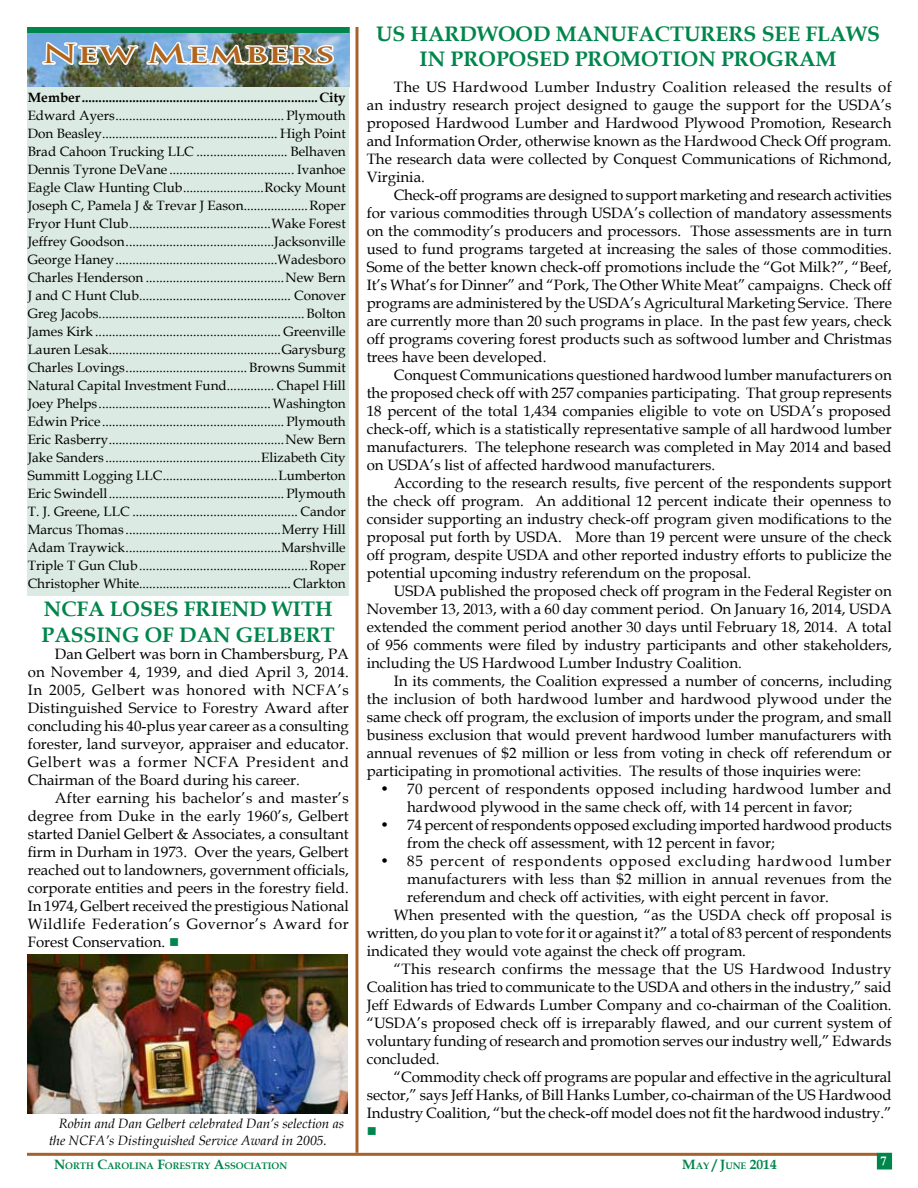
<style>
.page{position:relative;width:918px;height:1188px;background:#fff}
.page>*{position:absolute;margin:0;border:0;box-sizing:border-box;transform-origin:0 0}
.t1{font:700 25.5px "Trajan Pro";letter-spacing:-.01em;color:#b1641c;scale:1.5 1}
.t2{font:700 21px/25.2px "Book Antiqua";color:#00854b;text-align:center}
.t3{font:15px/18px "Book Antiqua";color:#000;text-align:justify}
.t4{font:15px "Book Antiqua";letter-spacing:.025em;color:#000}
.t5{font:15px "Book Antiqua";letter-spacing:.05em;color:#000}
.t6{font:13.5px/18px "Book Antiqua";color:#000;text-align:justify}
.t7{font:italic 13.5px/16.5px "Book Antiqua";color:#000}
.t8{font:700 13.5px "Book Antiqua";color:#000}
.t9{font:700 13.5px "Book Antiqua";color:#00854b}
.t10{font:13.5px "Wingdings";color:#00854b}
.t11{font:700 9.45px "Book Antiqua";color:#00854b}
.s1{color:#00854b}
.s2{font-size:13.5px}
.s3{font-size:9.45px}
</style>
<div class="page">
<hr style="left:27px;top:1153px;width:850px;height:3px;background:#a86129">
<div style="left:878px;top:1154px;width:13px;height:15px;background:#00854b"></div>
<div style="left:877px;top:1153px;width:15px;height:17px;border:2px solid #00854b"></div>
<div style="left:27px;top:85px;width:322px;height:511px;background:#dbeae2"></div>
<hr style="left:356px;top:27px;width:2px;height:1126px;background:#a86129">
<img style="left:28px;top:33px;width:321px;height:53px">
<div style="left:27px;top:27px;width:323px;height:6px;background:#00854b"></div>
<img style="left:41px;top:33px;width:295px;height:54px">
<img style="left:28px;top:954px;width:320px;height:159px">
<h1 class="t1" style="left:42px;top:38px;width:197px">New Members</h1>
<p class="t8" style="left:28px;top:88px;width:319px">MEMBER......................................................................CITY</p>
<p class="t6" style="left:28px;top:106px;width:320px">Edward Ayers.................................................. Plymouth Don Beasley.................................................... High Point Brad Cahoon Trucking LLC ........................... Belhaven Dennis Tyrone DeVane ..................................... Ivanhoe Eagle Claw Hunting Club........................Rocky Mount Joseph C, Pamela J &amp; Trevar J Eason...................Roper Fryor Hunt Club..........................................Wake Forest Jeffrey Goodson............................................Jacksonville George Haney................................................Wadesboro Charles Henderson .........................................New Bern J and C Hunt Club............................................. Conover Greg Jacobs............................................................. Bolton James Kirk ....................................................... Greenville Lauren Lesak...................................................Garysburg Charles Lovings.................................... Browns Summit Natural Capital Investment Fund.............. Chapel Hill Joey Phelps................................................... Washington Edwin Price...................................................... Plymouth Eric Rasberry....................................................New Bern Jake Sanders ..............................................Elizabeth City Summitt Logging LLC..................................Lumberton Eric Swindell.................................................... Plymouth T. J. Greene, LLC ................................................. Candor Marcus Thomas ..............................................Merry Hill Adam Traywick..............................................Marshville Triple T Gun Club..................................................Roper Christopher White............................................. Clarkton</p>
<h2 class="t2" style="left:42px;top:597px;width:293px;text-align:left">NCFA LOSES FRIEND WITH<br>PASSING OF DAN GELBERT</h2>
<p class="t3" style="left:28px;top:645px;width:323px;text-indent:27px">Dan Gelbert was born in Chambersburg, PA on November 4, 1939, and died April 3, 2014.<br>In 2005, Gelbert was honored with NCFA’s Distinguished Service to Forestry Award after concluding his 40-plus year career as a consulting forester, land surveyor, appraiser and educator.<br>Gelbert was a former NCFA President and Chairman of the Board during his career.</p>
<p class="t3" style="left:28px;top:789px;width:323px;text-indent:27px">After earning his bachelor’s and master’s degree from Duke in the early 1960’s, Gelbert started Daniel Gelbert &amp; Associates, a consultant firm in Durham in 1973. Over the years, Gelbert reached out to landowners, government officials, corporate entities and peers in the forestry field.<br>In 1974, Gelbert received the prestigious National Wildlife Federation’s Governor’s Award for Forest Conservation. <span class="s1">■</span></p>
<p class="t7" style="left:49px;top:1115px;width:297px;text-indent:10px">Robin and Dan Gelbert celebrated Dan’s selection as the NCFA’s Distinguished Service Award in 2005.</p>
<h2 class="t2" style="left:376px;top:21px;width:505px">US HARDWOOD MANUFACTURERS SEE FLAWS<br>IN PROPOSED PROMOTION PROGRAM</h2>
<p class="t3" style="left:367px;top:77px;width:526px;text-indent:27px">The US Hardwood Lumber Industry Coalition released the results of an industry research project designed to gauge the support for the USDA’s proposed Hardwood Lumber and Hardwood Plywood Promotion, Research and Information Order, otherwise known as the Hardwood Check Off program.<br>The research data were collected by Conquest Communications of Richmond, Virginia.</p>
<p class="t3" style="left:367px;top:185px;width:527px;text-indent:27px">Check-off programs are designed to support marketing and research activities for various commodities through USDA’s collection of mandatory assessments on the commodity’s producers and processors. Those assessments are in turn used to fund programs targeted at increasing the sales of those commodities.<br>Some of the better known check-off promotions include the “Got Milk?”, “Beef, It’s What’s for Dinner” and “Pork, The Other White Meat” campaigns. Check off programs are administered by the USDA’s Agricultural Marketing Service. There are currently more than 20 such programs in place. In the past few years, check off programs covering forest products such as softwood lumber and Christmas trees have been developed.</p>
<p class="t3" style="left:367px;top:365px;width:527px;text-indent:27px">Conquest Communications questioned hardwood lumber manufacturers on the proposed check off with 257 companies participating. That group represents 18 percent of the total 1,434 companies eligible to vote on USDA’s proposed check-off, which is a statistically representative sample of all hardwood lumber manufacturers. The telephone research was completed in May 2014 and based on USDA’s list of affected hardwood manufacturers.</p>
<p class="t3" style="left:367px;top:473px;width:527px;text-indent:27px">According to the research results, five percent of the respondents support the check off program. An additional 12 percent indicate their openness to consider supporting an industry check-off program given modifications to the proposal put forth by USDA. More than 19 percent were unsure of the check off program, despite USDA and other reported industry efforts to publicize the potential upcoming industry referendum on the proposal.</p>
<p class="t3" style="left:367px;top:581px;width:527px;text-indent:27px">USDA published the proposed check off program in the Federal Register on November 13, 2013, with a 60 day comment period. On January 16, 2014, USDA extended the comment period another 30 days until February 18, 2014. A total of 956 comments were filed by industry participants and other stakeholders, including the US Hardwood Lumber Industry Coalition.</p>
<p class="t3" style="left:367px;top:671px;width:527px;text-indent:27px">In its comments, the Coalition expressed a number of concerns, including the inclusion of both hardwood lumber and hardwood plywood under the same check off program, the exclusion of imports under the program, and small business exclusion that would prevent hardwood lumber manufacturers with annual revenues of $2 million or less from voting in check off referendum or participating in promotional activities. The results of those inquiries were:</p>
<p class="t3" style="left:407px;top:779px;width:486px">70 percent of respondents opposed including hardwood lumber and</p>
<p class="t3" style="left:407px;top:797px;width:447px">hardwood plywood in the same check off, with 14 percent in favor;</p>
<p class="t3" style="left:407px;top:815px;width:486px">74 percent of respondents opposed excluding imported hardwood products</p>
<p class="t3" style="left:407px;top:833px;width:369px">from the check off assessment, with 12 percent in favor;</p>
<p class="t5" style="left:407px;top:850px;width:486px">85 percent of respondents opposed excluding hardwood lumber</p>
<p class="t3" style="left:407px;top:869px;width:486px">manufacturers with less than $2 million in annual revenues from the</p>
<p class="t3" style="left:407px;top:887px;width:423px">referendum and check off activities, with eight percent in favor.</p>
<p class="t3" style="left:394px;top:905px;width:500px">When presented with the question, “as the USDA check off proposal is</p>
<p class="t3" style="left:367px;top:923px;width:526px">written, do you plan to vote for it or against it?” a total of 83 percent of respondents</p>
<p class="t3" style="left:367px;top:941px;width:381px">indicated they would vote against the check off program.</p>
<p class="t4" style="left:394px;top:958px;width:499px">“This research confirms the message that the US Hardwood Industry</p>
<p class="t3" style="left:367px;top:977px;width:526px">Coalition has tried to communicate to the USDA and others in the industry,” said</p>
<p class="t3" style="left:367px;top:995px;width:526px">Jeff Edwards of Edwards Lumber Company and co-chairman of the Coalition.</p>
<p class="t3" style="left:367px;top:1013px;width:527px">“USDA’s proposed check off is irreparably flawed, and our current system of</p>
<p class="t3" style="left:367px;top:1031px;width:526px">voluntary funding of research and promotion serves our industry well,” Edwards</p>
<p class="t3" style="left:367px;top:1049px;width:74px">concluded.</p>
<p class="t3" style="left:394px;top:1067px;width:499px">“Commodity check off programs are popular and effective in the agricultural</p>
<p class="t3" style="left:367px;top:1085px;width:526px">sector,” says Jeff Hanks, of Bill Hanks Lumber, co-chairman of the US Hardwood</p>
<p class="t3" style="left:367px;top:1103px;width:526px">Industry Coalition, “but the check-off model does not fit the hardwood industry.”</p>
<p class="t10" style="left:367px;top:1123px;width:12px">■</p>
<p class="t3" style="left:380px;top:779px;width:11px">•</p>
<p class="t3" style="left:380px;top:815px;width:11px">•</p>
<p class="t3" style="left:380px;top:851px;width:11px">•</p>
<p class="t11" style="left:54px;top:1159px;width:234px"><span class="s2">N</span>ORTH <span class="s2">C</span>AROLINA <span class="s2">F</span>ORESTRY <span class="s2">A</span>SSOCIATION</p>
<p class="t9" style="left:682px;top:1155px;width:96px">M<span class="s3">AY</span> / J<span class="s3">UNE</span> 2014</p>
</div>
